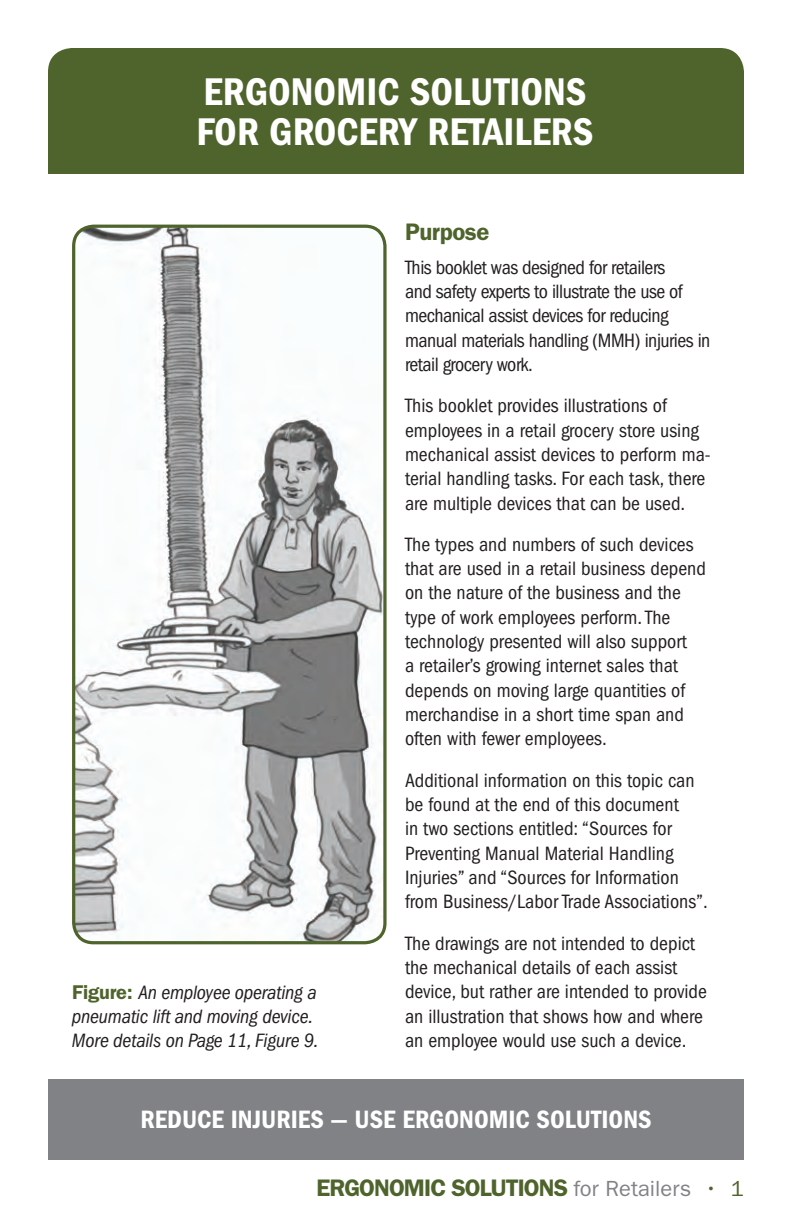
<style>
.page{position:relative;width:792px;height:1224px;background:#fff}
.page>*{position:absolute;margin:0;border:0;box-sizing:border-box;transform-origin:0 0}
.t1{font:40px/40px "ITC Franklin Gothic Std Dm Cd";color:#fff}
.t2{font:26px "ITC Franklin Gothic Std Dm Cd";color:#fff}
.t3{font:600 24px "ITC Franklin Gothic Std";letter-spacing:-.04em;color:#4f642c}
.t4{font:600 24px "ITC Franklin Gothic Std";letter-spacing:-.02em;color:#4f642c}
.t5{font:condensed 20px/24.4px "ITC Franklin Gothic Std";color:#231f20}
.t6{font:condensed 20px/24.4px "ITC Franklin Gothic Std";letter-spacing:-.025em;color:#231f20}
.t7{font:italic condensed 20px/24px "ITC Franklin Gothic Std";letter-spacing:-.01em;color:#231f20}
.s1{font-weight:600;font-style:normal;font-stretch:normal;color:#4f642c}
.s2{font-weight:400;font-size:22px;color:#808285}
.s3{font-weight:400;font-size:22px}
</style>
<div class="page">
<img style="left:74px;top:226px;width:309px;height:717px">
<div style="left:72px;top:225px;width:315px;height:719px;border:3px solid #4f642c;border-radius:20px"></div>
<div style="left:48px;top:48px;width:696px;height:126px;background:#4f642c"></div>
<div style="left:48px;top:1079px;width:696px;height:80px;background:#808285"></div>
<h1 class="t1" style="left:196px;top:72px;width:399px">ERGONOMIC SOLUTIONS<br>FOR GROCERY RETAILERS</h1>
<p class="t7" style="left:72px;top:980px;width:248px"><span class="s1">Figure:</span> An employee operating a pneumatic lift and moving device.<br>More details on Page 11, Figure 9.</p>
<p class="t4" style="left:405px;top:218px;width:86px">Purpose</p>
<p class="t6" style="left:405px;top:255px;width:307px">This booklet was designed for retailers<br>and safety experts to illustrate the use of mechanical assist devices for reducing manual materials handling (MMH) injuries in retail grocery work.</p>
<p class="t5" style="left:405px;top:394px;width:307px">This booklet provides illustrations of employees in a retail grocery store using mechanical assist devices to perform ma&shy;terial handling tasks. For each task, there are multiple devices that can be used.</p>
<p class="t5" style="left:405px;top:532px;width:303px">The types and numbers of such devices that are used in a retail business depend on the nature of the business and the type of work employees perform. The technology presented will also support<br>a retailer’s growing internet sales that depends on moving large quantities of merchandise in a short time span and often with fewer employees.</p>
<p class="t5" style="left:405px;top:768px;width:304px">Additional information on this topic can be found at the end of this document<br>in two sections entitled: “Sources for Preventing Manual Material Handling Injuries” and “Sources for Information from Business/Labor Trade Associations”.</p>
<p class="t5" style="left:405px;top:931px;width:304px">The drawings are not intended to depict the mechanical details of each assist device, but rather are intended to provide an illustration that shows how and where an employee would use such a device.</p>
<p class="t2" style="left:140px;top:1104px;width:513px">REDUCE INJURIES — USE ERGONOMIC SOLUTIONS</p>
<p class="t3" style="left:317px;top:1174px;width:429px">ERGONOMIC SOLUTIONS <span class="s2">for Retailers</span> <span class="s3">• 1</span></p>
</div>
